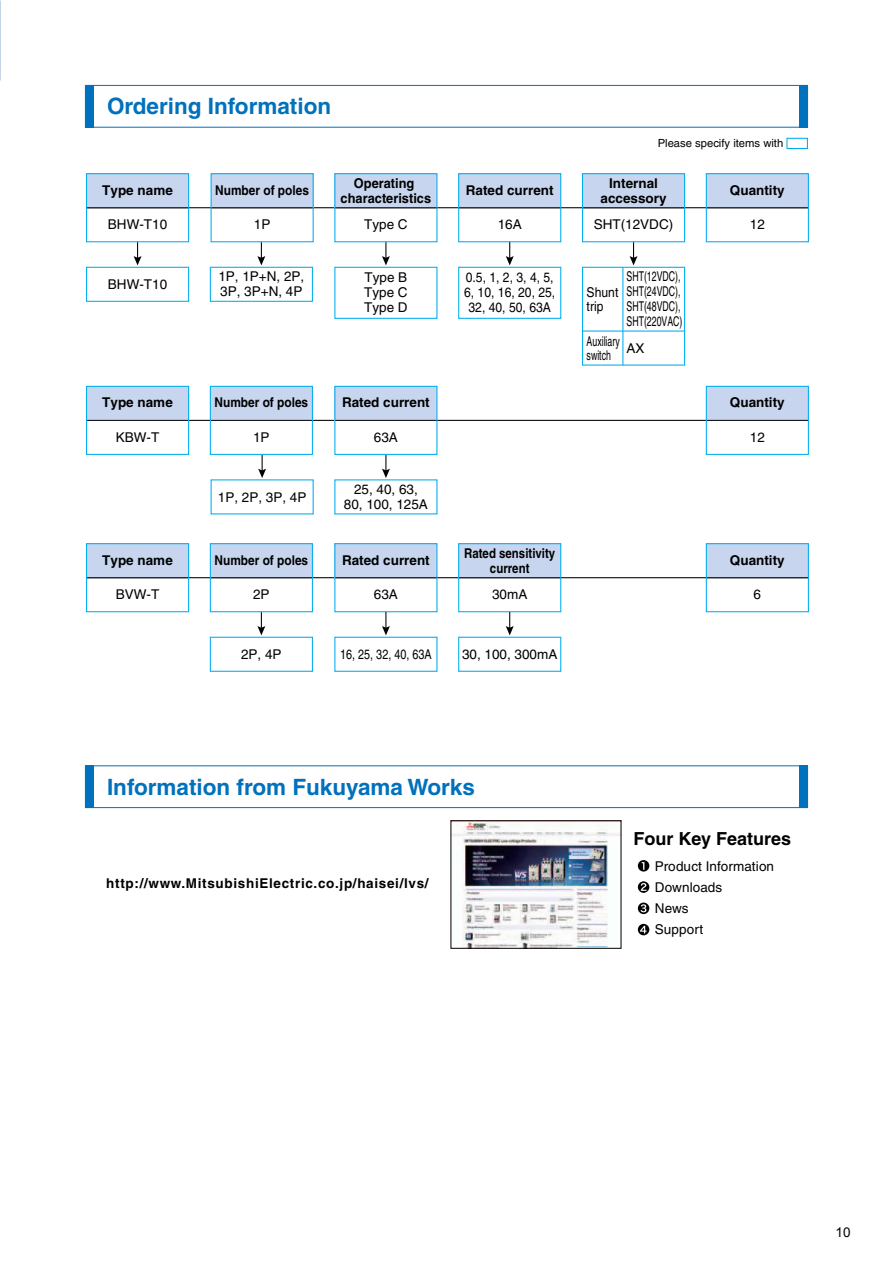
<style>
.page{position:relative;width:893px;height:1263px;background:#fff}
.page>*{position:absolute;margin:0;border:0;box-sizing:border-box;transform-origin:0 0}
.t1{font:700 22.5px "Helvetica";color:#0071bc}
.t2{font:700 18px "Helvetica";color:#000}
.t3{font:13.5px/15px "Helvetica";color:#000}
.t4{font:700 13.5px/15px "Helvetica";color:#000;text-align:center}
.t5{font:13.5px/15px "Helvetica";color:#000;scale:.65 1}
.t6{font:13.5px/15px "Helvetica";color:#000;scale:.9 1}
.t7{font:700 13.5px "Helvetica";letter-spacing:.05em;color:#000}
.t8{font:700 13.5px "Helvetica";color:#000;scale:.88 1}
.t9{font:700 13.5px/15px "Helvetica";color:#000;text-align:center;scale:.95 1}
.t10{font:700 13.5px/15px "Helvetica";color:#000;text-align:center;scale:.85 1}
.t11{font:13.5px "Helvetica";color:#000;scale:.8 1}
.t12{font:13.5px "Arial";color:#000}
.t13{font:11.25px "Helvetica";color:#000}
</style>
<div class="page">
<div style="left:85px;top:85px;width:723px;height:43px;border:1px solid #0071bc"></div>
<div style="left:85px;top:85px;width:9px;height:43px;background:#0071bc"></div>
<div style="left:799px;top:85px;width:9px;height:43px;background:#0071bc"></div>
<div style="left:786px;top:138px;width:22px;height:11px;border:1px solid #00aeef"></div>
<hr style="left:87px;top:577px;width:721px;height:1px;background:#000">
<hr style="left:87px;top:420px;width:721px;height:1px;background:#000">
<hr style="left:87px;top:207px;width:721px;height:1px;background:#000">
<div style="left:706px;top:174px;width:102px;height:34px;background:#c7d6ee"></div>
<hr style="left:706px;top:207px;width:102px;height:1px;background:#000">
<div style="left:706px;top:173px;width:103px;height:69px;border:1px solid #00aeef"></div>
<div style="left:706px;top:386px;width:102px;height:34px;background:#c7d6ee"></div>
<div style="left:706px;top:386px;width:103px;height:69px;border:1px solid #00aeef"></div>
<svg style="left:134px;top:242px;width:7px;height:23px"></svg>
<div style="left:87px;top:174px;width:102px;height:34px;background:#c7d6ee"></div>
<hr style="left:87px;top:207px;width:102px;height:1px;background:#000">
<div style="left:86px;top:173px;width:103px;height:69px;border:1px solid #00aeef"></div>
<div style="left:86px;top:267px;width:103px;height:35px;border:1px solid #00aeef"></div>
<svg style="left:630px;top:242px;width:7px;height:23px"></svg>
<div style="left:582px;top:174px;width:103px;height:34px;background:#c7d6ee"></div>
<hr style="left:582px;top:207px;width:103px;height:1px;background:#000">
<div style="left:582px;top:173px;width:103px;height:69px;border:1px solid #00aeef"></div>
<div style="left:582px;top:267px;width:103px;height:99px;border:1px solid #00aeef"></div>
<hr style="left:622px;top:267px;width:1px;height:98px;background:#00aeef">
<hr style="left:582px;top:330px;width:103px;height:2px;background:#00aeef">
<div style="left:459px;top:174px;width:102px;height:34px;background:#c7d6ee"></div>
<hr style="left:459px;top:207px;width:102px;height:1px;background:#000">
<div style="left:458px;top:173px;width:103px;height:69px;border:1px solid #00aeef"></div>
<svg style="left:506px;top:242px;width:8px;height:23px"></svg>
<div style="left:458px;top:267px;width:103px;height:52px;border:1px solid #00aeef"></div>
<svg style="left:257px;top:242px;width:8px;height:23px"></svg>
<div style="left:211px;top:174px;width:102px;height:34px;background:#c7d6ee"></div>
<hr style="left:211px;top:207px;width:102px;height:1px;background:#000">
<div style="left:211px;top:173px;width:103px;height:69px;border:1px solid #00aeef"></div>
<div style="left:210px;top:267px;width:103px;height:35px;border:1px solid #00aeef"></div>
<div style="left:87px;top:544px;width:102px;height:34px;background:#c7d6ee"></div>
<hr style="left:87px;top:577px;width:102px;height:1px;background:#000">
<div style="left:86px;top:543px;width:103px;height:69px;border:1px solid #00aeef"></div>
<svg style="left:257px;top:612px;width:8px;height:23px"></svg>
<div style="left:210px;top:544px;width:102px;height:34px;background:#c7d6ee"></div>
<hr style="left:210px;top:577px;width:102px;height:1px;background:#000">
<div style="left:210px;top:543px;width:103px;height:69px;border:1px solid #00aeef"></div>
<div style="left:210px;top:637px;width:103px;height:35px;border:1px solid #00aeef"></div>
<div style="left:335px;top:544px;width:102px;height:34px;background:#c7d6ee"></div>
<hr style="left:335px;top:577px;width:102px;height:1px;background:#000">
<div style="left:334px;top:543px;width:103px;height:69px;border:1px solid #00aeef"></div>
<svg style="left:382px;top:612px;width:8px;height:23px"></svg>
<div style="left:334px;top:637px;width:103px;height:35px;border:1px solid #00aeef"></div>
<div style="left:459px;top:544px;width:102px;height:34px;background:#c7d6ee"></div>
<hr style="left:459px;top:577px;width:102px;height:1px;background:#000">
<div style="left:458px;top:543px;width:103px;height:69px;border:1px solid #00aeef"></div>
<svg style="left:506px;top:612px;width:8px;height:23px"></svg>
<div style="left:458px;top:637px;width:103px;height:35px;border:1px solid #00aeef"></div>
<div style="left:87px;top:386px;width:102px;height:34px;background:#c7d6ee"></div>
<div style="left:86px;top:386px;width:103px;height:69px;border:1px solid #00aeef"></div>
<svg style="left:258px;top:455px;width:8px;height:23px"></svg>
<div style="left:210px;top:386px;width:102px;height:34px;background:#c7d6ee"></div>
<div style="left:210px;top:386px;width:103px;height:69px;border:1px solid #00aeef"></div>
<svg style="left:382px;top:455px;width:8px;height:23px"></svg>
<div style="left:335px;top:386px;width:102px;height:34px;background:#c7d6ee"></div>
<div style="left:334px;top:386px;width:103px;height:69px;border:1px solid #00aeef"></div>
<svg style="left:382px;top:242px;width:8px;height:23px"></svg>
<div style="left:335px;top:174px;width:102px;height:34px;background:#c7d6ee"></div>
<hr style="left:335px;top:207px;width:102px;height:1px;background:#000">
<div style="left:334px;top:173px;width:103px;height:69px;border:1px solid #00aeef"></div>
<div style="left:334px;top:267px;width:103px;height:52px;border:1px solid #00aeef"></div>
<div style="left:706px;top:544px;width:102px;height:34px;background:#c7d6ee"></div>
<hr style="left:706px;top:577px;width:102px;height:1px;background:#000">
<div style="left:706px;top:543px;width:103px;height:69px;border:1px solid #00aeef"></div>
<svg style="left:638px;top:924px;width:11px;height:11px"></svg>
<svg style="left:638px;top:902px;width:11px;height:12px"></svg>
<svg style="left:638px;top:881px;width:11px;height:12px"></svg>
<svg style="left:638px;top:860px;width:11px;height:11px"></svg>
<div style="left:85px;top:765px;width:723px;height:43px;border:1px solid #0071bc"></div>
<div style="left:85px;top:765px;width:9px;height:43px;background:#0071bc"></div>
<div style="left:799px;top:765px;width:9px;height:43px;background:#0071bc"></div>
<img style="left:453px;top:822px;width:166px;height:124px">
<p class="t1" style="left:107px;top:93px;width:226px">Ordering Information</p>
<p class="t4" style="left:102px;top:182px;width:72px">Type name</p>
<p class="t3" style="left:108px;top:217px;width:61px">BHW-T10</p>
<p class="t3" style="left:108px;top:277px;width:61px">BHW-T10</p>
<p class="t8" style="left:215px;top:182px;width:108px">Number of poles</p>
<p class="t3" style="left:254px;top:217px;width:18px">1P</p>
<p class="t3" style="left:218px;top:269px;width:87px">1P, 1P+N, 2P,<br>3P, 3P+N, 4P</p>
<p class="t9" style="left:341px;top:175px;width:97px">Operating characteristics</p>
<p class="t3" style="left:364px;top:217px;width:45px">Type C</p>
<p class="t3" style="left:364px;top:270px;width:45px;text-align:justify">Type B Type C Type D</p>
<p class="t4" style="left:102px;top:395px;width:72px">Type name</p>
<p class="t3" style="left:116px;top:430px;width:45px">KBW-T</p>
<p class="t4" style="left:102px;top:552px;width:72px">Type name</p>
<p class="t3" style="left:116px;top:587px;width:45px">BVW-T</p>
<p class="t8" style="left:214px;top:394px;width:108px">Number of poles</p>
<p class="t3" style="left:253px;top:430px;width:18px">1P</p>
<p class="t4" style="left:342px;top:395px;width:89px">Rated current</p>
<p class="t3" style="left:374px;top:430px;width:26px">63A</p>
<p class="t3" style="left:218px;top:489px;width:90px">1P, 2P, 3P, 4P</p>
<p class="t3" style="left:344px;top:482px;width:86px;text-align:center">25, 40, 63,<br>80, 100, 125A</p>
<p class="t8" style="left:214px;top:552px;width:108px">Number of poles</p>
<p class="t3" style="left:253px;top:587px;width:18px">2P</p>
<p class="t4" style="left:342px;top:552px;width:89px">Rated current</p>
<p class="t3" style="left:374px;top:587px;width:26px">63A</p>
<p class="t3" style="left:241px;top:647px;width:42px">2P, 4P</p>
<p class="t11" style="left:340px;top:646px;width:116px">16, 25, 32, 40, 63A</p>
<p class="t4" style="left:466px;top:182px;width:89px">Rated current</p>
<p class="t3" style="left:498px;top:217px;width:26px">16A</p>
<p class="t6" style="left:464px;top:270px;width:103px;text-align:center">0.5, 1, 2, 3, 4, 5,<br>6, 10, 16, 20, 25,<br>32, 40, 50, 63A</p>
<p class="t13" style="left:658px;top:137px;width:127px">Please specify items with</p>
<p class="t4" style="left:730px;top:182px;width:56px">Quantity</p>
<p class="t3" style="left:750px;top:217px;width:17px">12</p>
<p class="t4" style="left:600px;top:175px;width:68px">Internal accessory</p>
<p class="t3" style="left:594px;top:217px;width:81px">SHT(12VDC)</p>
<p class="t5" style="left:626px;top:269px;width:88px">SHT(12VDC),<br>SHT(24VDC),<br>SHT(48VDC),<br>SHT(220VAC)</p>
<p class="t3" style="left:626px;top:341px;width:20px">AX</p>
<p class="t6" style="left:587px;top:286px;width:37px;line-height:13.5px">Shunt trip</p>
<p class="t5" style="left:587px;top:335px;width:53px;line-height:13.5px">Auxiliary switch</p>
<p class="t4" style="left:730px;top:395px;width:56px">Quantity</p>
<p class="t3" style="left:750px;top:430px;width:17px">12</p>
<p class="t10" style="left:464px;top:545px;width:109px">Rated sensitivity current</p>
<p class="t3" style="left:492px;top:587px;width:37px">30mA</p>
<p class="t3" style="left:462px;top:647px;width:97px">30, 100, 300mA</p>
<p class="t4" style="left:730px;top:552px;width:56px">Quantity</p>
<p class="t3" style="left:754px;top:587px;width:9px">6</p>
<p class="t1" style="left:107px;top:773px;width:369px">Information from Fukuyama Works</p>
<p class="t7" style="left:106px;top:875px;width:324px">http://www.MitsubishiElectric.co.jp/haisei/lvs/</p>
<p class="t2" style="left:634px;top:827px;width:159px">Four Key Features</p>
<p class="t3" style="left:655px;top:858px;width:121px">Product Information</p>
<p class="t3" style="left:655px;top:879px;width:69px">Downloads</p>
<p class="t3" style="left:655px;top:901px;width:35px">News</p>
<p class="t3" style="left:655px;top:922px;width:50px">Support</p>
<p class="t12" style="left:835px;top:1224px;width:17px">10</p>
</div>
